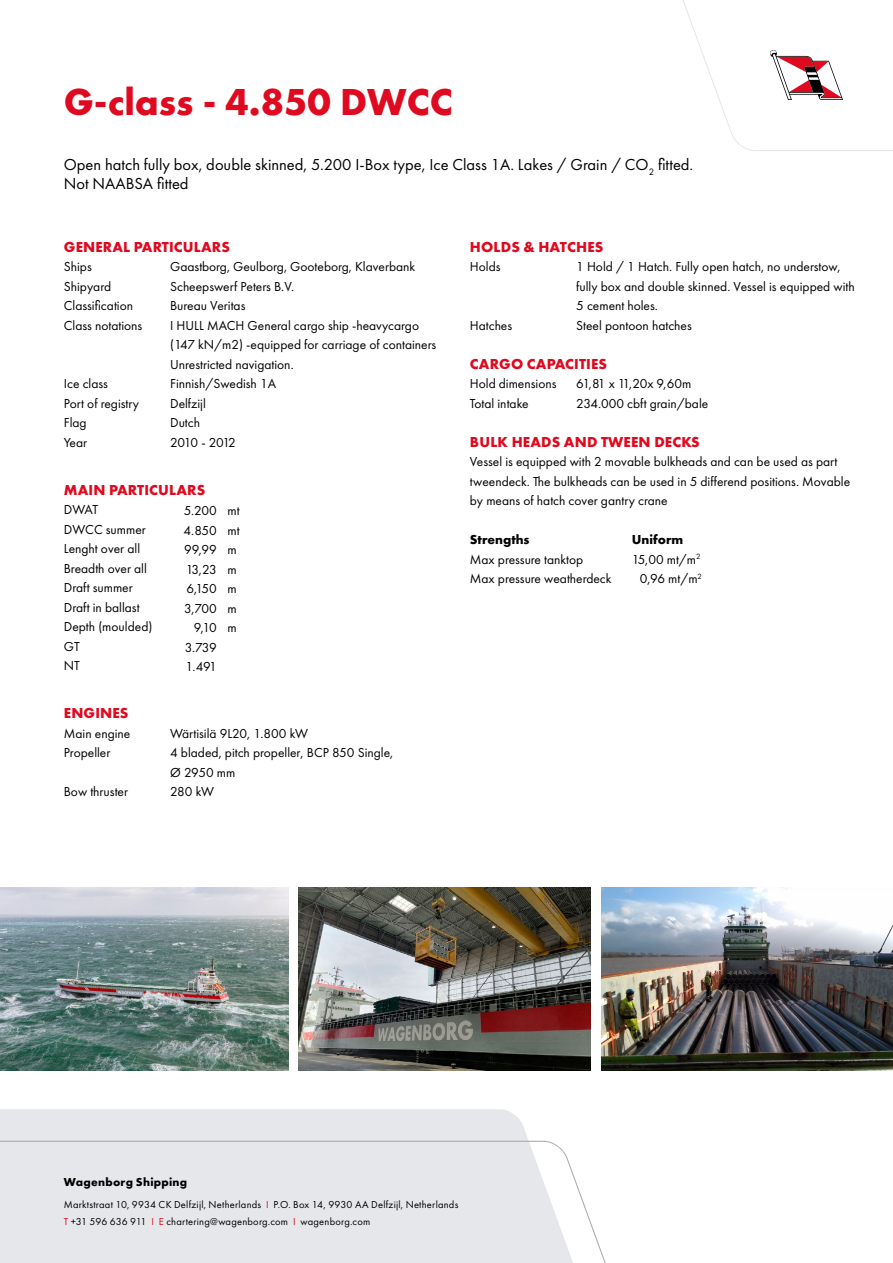
<style>
.page{position:relative;width:893px;height:1263px;background:#fff}
.page>*{position:absolute;margin:0;border:0;box-sizing:border-box;transform-origin:0 0}
.t1{font:700 39px "Futura PT";color:#df0a1f}
.t2{font:16.5px/19.5px "Futura PT";color:#000}
.t3{font:700 15px "Futura PT";letter-spacing:.01em;color:#df0a1f}
.t4{font:13.5px/19.5px "Futura PT";color:#000}
.t5{font:13.5px/19.5px "Futura PT";letter-spacing:-.025em;color:#000;text-align:right}
.t6{font:700 13.5px "Futura PT";color:#000}
.t7{font:13.5px "Futura PT";letter-spacing:-.08em;color:#000}
.t8{font:700 12px "Futura PT";letter-spacing:.02em;color:#000}
.t9{font:10.5px/16.5px "Futura PT";letter-spacing:.02em;color:#000}
.s1{color:#df0a1f}
</style>
<div class="page">
<svg style="left:683px;top:0;width:210px;height:151px"></svg>
<div style="left:0;top:1109px;width:528px;height:31px;background:#e5e7ea"></div>
<svg style="left:0;top:1140px;width:606px;height:123px;background:#e6e8eb"></svg>
<img style="left:0;top:888px;width:288px;height:182px">
<img style="left:601px;top:888px;width:292px;height:182px">
<img style="left:299px;top:888px;width:292px;height:182px">
<h1 class="t1" style="left:64px;top:77px;width:390px">G-class - 4.850 DWCC</h1>
<p class="t2" style="left:64px;top:154px;width:631px">Open hatch fully box, double skinned, 5.200 I-Box type, Ice Class 1A. Lakes / Grain / CO<sub>2</sub> fitted.<br>Not NAABSA fitted</p>
<p class="t3" style="left:64px;top:237px;width:168px">GENERAL PARTICULARS</p>
<p class="t4" style="left:64px;top:257px;width:29px">Ships</p>
<p class="t4" style="left:170px;top:257px;width:247px">Gaastborg, Geulborg, Gooteborg, Klaverbank</p>
<p class="t4" style="left:64px;top:276px;width:49px">Shipyard</p>
<p class="t4" style="left:170px;top:276px;width:125px">Scheepswerf Peters B.V.</p>
<p class="t4" style="left:64px;top:296px;width:71px">Classification</p>
<p class="t4" style="left:170px;top:296px;width:77px">Bureau Veritas</p>
<p class="t4" style="left:64px;top:315px;width:80px">Class notations</p>
<p class="t4" style="left:170px;top:315px;width:268px">I HULL MACH General cargo ship -heavycargo (147 kN/m2) -equipped for carriage of containers<br>Unrestricted navigation.</p>
<p class="t4" style="left:64px;top:374px;width:46px">Ice class</p>
<p class="t4" style="left:170px;top:374px;width:108px">Finnish/Swedish 1A</p>
<p class="t4" style="left:64px;top:393px;width:77px">Port of registry</p>
<p class="t4" style="left:170px;top:393px;width:37px">Delfzijl</p>
<p class="t4" style="left:64px;top:413px;width:24px">Flag</p>
<p class="t4" style="left:170px;top:413px;width:31px">Dutch</p>
<p class="t4" style="left:64px;top:432px;width:25px">Year</p>
<p class="t7" style="left:170px;top:434px;width:67px">2010 - 2012</p>
<p class="t3" style="left:64px;top:480px;width:143px">MAIN PARTICULARS</p>
<p class="t4" style="left:64px;top:500px;width:90px">DWAT<br>DWCC summer<br>Lenght over all<br>Breadth over all<br>Draft summer<br>Draft in ballast<br>Depth (moulded)<br>GT<br>NT</p>
<p class="t3" style="left:64px;top:703px;width:66px">ENGINES</p>
<p class="t4" style="left:64px;top:723px;width:68px">Main engine</p>
<p class="t4" style="left:170px;top:723px;width:139px">Wärtisilä 9L20, 1.800 kW</p>
<p class="t4" style="left:64px;top:743px;width:48px">Propeller</p>
<p class="t4" style="left:170px;top:743px;width:225px">4 bladed, pitch propeller, BCP 850 Single,<br>Ø 2950 mm</p>
<p class="t4" style="left:64px;top:782px;width:66px">Bow thruster</p>
<p class="t4" style="left:170px;top:782px;width:45px">280 kW</p>
<p class="t5" style="left:184px;top:501px;width:35px">5.200<br>4.850<br>99,99<br>13,23<br>6,150<br>3,700<br>9,10<br>3.739<br>1.491</p>
<p class="t4" style="left:227px;top:501px;width:14px">mt mt m m m m m</p>
<p class="t3" style="left:470px;top:237px;width:135px">HOLDS &amp; HATCHES</p>
<p class="t4" style="left:470px;top:257px;width:32px">Holds</p>
<p class="t4" style="left:576px;top:257px;width:280px">1 Hold / 1 Hatch. Fully open hatch, no understow, fully box and double skinned. Vessel is equipped with<br>5 cement holes.</p>
<p class="t4" style="left:470px;top:315px;width:44px">Hatches</p>
<p class="t4" style="left:576px;top:315px;width:117px">Steel pontoon hatches</p>
<p class="t3" style="left:470px;top:354px;width:139px">CARGO CAPACITIES</p>
<p class="t4" style="left:470px;top:374px;width:88px">Hold dimensions</p>
<p class="t5" style="left:576px;top:374px;width:117px">61,81 x 11,20x 9,60m</p>
<p class="t4" style="left:470px;top:393px;width:60px">Total intake</p>
<p class="t4" style="left:576px;top:393px;width:134px">234.000 cbft grain/bale</p>
<p class="t3" style="left:470px;top:432px;width:231px">BULK HEADS AND TWEEN DECKS</p>
<p class="t4" style="left:470px;top:452px;width:382px">Vessel is equipped with 2 movable bulkheads and can be used as part tweendeck. The bulkheads can be used in 5 differend positions. Movable by means of hatch cover gantry crane</p>
<p class="t6" style="left:470px;top:531px;width:61px">Strengths</p>
<p class="t6" style="left:632px;top:531px;width:53px">Uniform</p>
<p class="t4" style="left:470px;top:549px;width:115px">Max pressure tanktop</p>
<p class="t4" style="left:632px;top:549px;width:70px">15,00 mt/m<sup>2</sup></p>
<p class="t4" style="left:470px;top:569px;width:143px">Max pressure weatherdeck</p>
<p class="t4" style="left:640px;top:569px;width:64px">0,96 mt/m<sup>2</sup></p>
<p class="t8" style="left:64px;top:1174px;width:125px">Wagenborg Shipping</p>
<p class="t9" style="left:64px;top:1196px;width:396px">Marktstraat 10, 9934 CK Delfzijl, Netherlands <span class="s1">I</span> P.O. Box 14, 9930 AA Delfzijl, Netherlands<br><span class="s1">T</span> +31 596 636 911 <span class="s1">I E</span> chartering@wagenborg.com <span class="s1">I</span> wagenborg.com</p>
</div>
